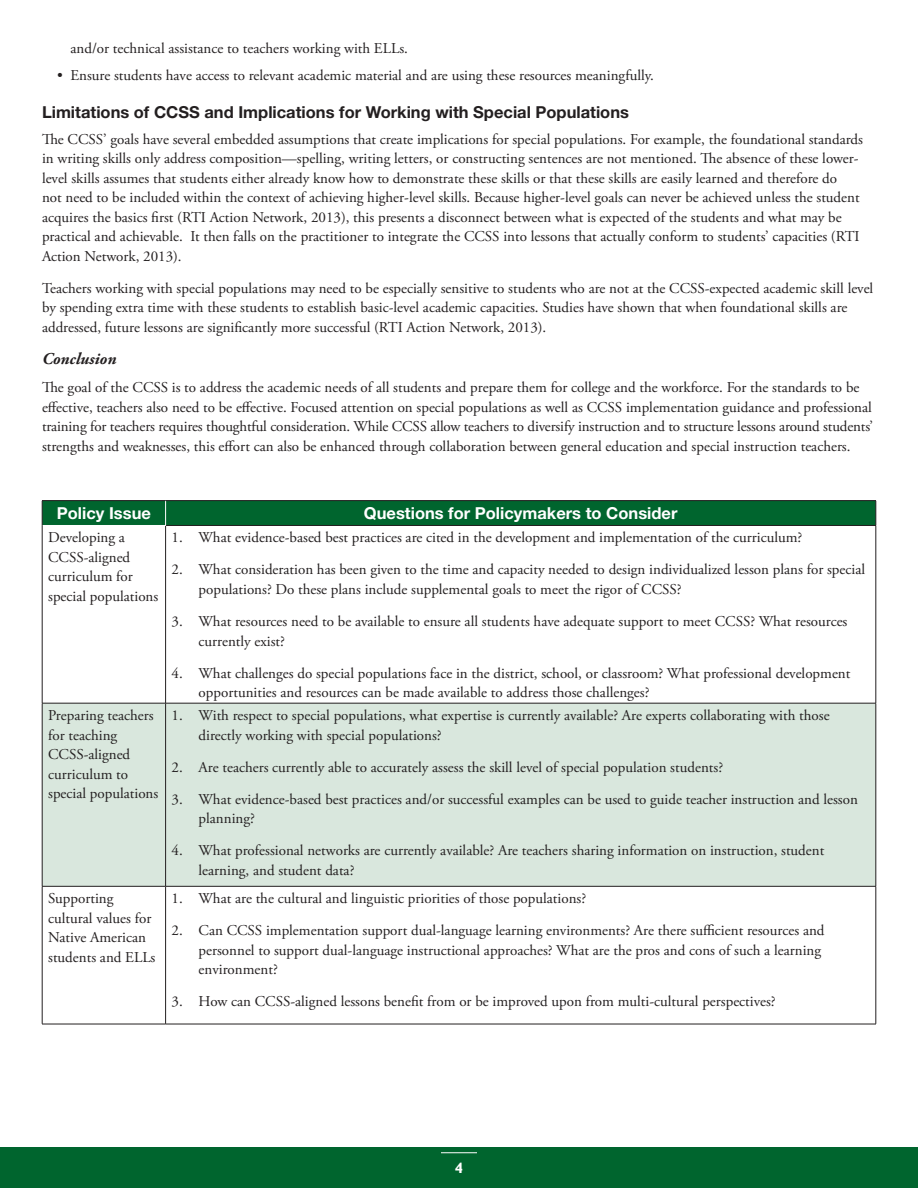
<style>
.page{position:relative;width:918px;height:1188px;background:#fff}
.page>*{position:absolute;margin:0;border:0;box-sizing:border-box;transform-origin:0 0}
.Subhead_Bold{font:700 16.5px "Helvetica Neue";color:#231f20}
.Subhead_Bold-2{font:700 16.5px "Helvetica Neue";color:#fff}
.Subhead_AdobeGarPro{font:italic 700 16.5px "Adobe Garamond Pro";color:#231f20}
.Body_Adobe_GarPro_Re{font:15px/19.5px "Adobe Garamond Pro";color:#231f20}
.t1{font:700 15px "Gill Sans";color:#fff}
</style>
<div class="page">
<div style="left:0;top:1147px;width:918px;height:41px;background:#00652e"></div>
<hr style="left:441px;top:1152px;width:36px;height:1px;background:#fff">
<div style="left:43px;top:704px;width:833px;height:182px;background:#d9e7dd"></div>
<hr style="left:165px;top:526px;width:1px;height:177px;background:#231f20">
<hr style="left:42px;top:703px;width:124px;height:1px;background:#231f20">
<hr style="left:166px;top:703px;width:710px;height:1px;background:#231f20">
<hr style="left:165px;top:703px;width:1px;height:183px;background:#231f20">
<hr style="left:165px;top:886px;width:1px;height:138px;background:#231f20">
<hr style="left:166px;top:525px;width:710px;height:1px;background:#231f20">
<hr style="left:42px;top:500px;width:124px;height:1px;background:#231f20">
<hr style="left:166px;top:500px;width:710px;height:1px;background:#231f20">
<div style="left:42px;top:501px;width:835px;height:24px;background:#00652e"></div>
<hr style="left:42px;top:525px;width:1px;height:178px;background:#231f20">
<hr style="left:876px;top:526px;width:1px;height:177px;background:#231f20">
<hr style="left:42px;top:703px;width:1px;height:183px;background:#231f20">
<hr style="left:876px;top:703px;width:1px;height:183px;background:#231f20">
<hr style="left:42px;top:886px;width:124px;height:1px;background:#231f20">
<hr style="left:42px;top:886px;width:1px;height:138px;background:#231f20">
<hr style="left:166px;top:886px;width:710px;height:1px;background:#231f20">
<hr style="left:876px;top:886px;width:1px;height:138px;background:#231f20">
<hr style="left:42px;top:1024px;width:124px;height:1px;background:#231f20">
<hr style="left:166px;top:1024px;width:710px;height:1px;background:#231f20">
<p class="Body_Adobe_GarPro_Re" style="left:70px;top:39px;width:339px">and/or technical assistance to teachers working with ELLs.</p>
<p class="Body_Adobe_GarPro_Re" style="left:57px;top:66px;width:598px">• Ensure students have access to relevant academic material and are using these resources meaningfully.</p>
<p class="Subhead_Bold" style="left:42px;top:102px;width:589px">Limitations of CCSS and Implications for Working with Special Populations</p>
<p class="Body_Adobe_GarPro_Re" style="left:42px;top:130px;width:823px">The CCSS’ goals have several embedded assumptions that create implications for special populations. For example, the foundational standards in writing skills only address composition—spelling, writing letters, or constructing sentences are not mentioned. The absence of these lower&shy;level skills assumes that students either already know how to demonstrate these skills or that these skills are easily learned and therefore do<br>not need to be included within the context of achieving higher-level skills. Because higher-level goals can never be achieved unless the student acquires the basics first (RTI Action Network, 2013), this presents a disconnect between what is expected of the students and what may be practical and achievable. It then falls on the practitioner to integrate the CCSS into lessons that actually conform to students’ capacities (RTI Action Network, 2013).</p>
<p class="Body_Adobe_GarPro_Re" style="left:42px;top:279px;width:833px">Teachers working with special populations may need to be especially sensitive to students who are not at the CCSS-expected academic skill level by spending extra time with these students to establish basic-level academic capacities. Studies have shown that when foundational skills are addressed, future lessons are significantly more successful (RTI Action Network, 2013).</p>
<p class="Subhead_AdobeGarPro" style="left:42px;top:349px;width:76px">Conclusion</p>
<p class="Body_Adobe_GarPro_Re" style="left:42px;top:379px;width:832px">The goal of the CCSS is to address the academic needs of all students and prepare them for college and the workforce. For the standards to be effective, teachers also need to be effective. Focused attention on special populations as well as CCSS implementation guidance and professional training for teachers requires thoughtful consideration. While CCSS allow teachers to diversify instruction and to structure lessons around students’ strengths and weaknesses, this effort can also be enhanced through collaboration between general education and special instruction teachers.</p>
<p class="Subhead_Bold-2" style="left:57px;top:503px;width:96px">Policy Issue</p>
<p class="Subhead_Bold-2" style="left:364px;top:503px;width:315px">Questions for Policymakers to Consider</p>
<p class="Body_Adobe_GarPro_Re" style="left:48px;top:528px;width:112px">Developing a<br>CCSS-aligned curriculum for special populations</p>
<p class="Body_Adobe_GarPro_Re" style="left:172px;top:528px;width:632px">1. What evidence-based best practices are cited in the development and implementation of the curriculum?</p>
<p class="Body_Adobe_GarPro_Re" style="left:199px;top:560px;width:668px;text-indent:-27px">2. What consideration has been given to the time and capacity needed to design individualized lesson plans for special populations? Do these plans include supplemental goals to meet the rigor of CCSS?</p>
<p class="Body_Adobe_GarPro_Re" style="left:199px;top:612px;width:650px;text-indent:-27px">3. What resources need to be available to ensure all students have adequate support to meet CCSS? What resources currently exist?</p>
<p class="Body_Adobe_GarPro_Re" style="left:199px;top:664px;width:653px;text-indent:-27px">4. What challenges do special populations face in the district, school, or classroom? What professional development opportunities and resources can be made available to address those challenges?</p>
<p class="Body_Adobe_GarPro_Re" style="left:48px;top:706px;width:112px">Preparing teachers for teaching<br>CCSS-aligned curriculum to special populations</p>
<p class="Body_Adobe_GarPro_Re" style="left:199px;top:706px;width:633px;text-indent:-27px">1. With respect to special populations, what expertise is currently available? Are experts collaborating with those directly working with special populations?</p>
<p class="Body_Adobe_GarPro_Re" style="left:172px;top:758px;width:553px">2. Are teachers currently able to accurately assess the skill level of special population students?</p>
<p class="Body_Adobe_GarPro_Re" style="left:199px;top:790px;width:661px;text-indent:-27px">3. What evidence-based best practices and/or successful examples can be used to guide teacher instruction and lesson planning?</p>
<p class="Body_Adobe_GarPro_Re" style="left:199px;top:841px;width:627px;text-indent:-27px">4. What professional networks are currently available? Are teachers sharing information on instruction, student learning, and student data?</p>
<p class="Body_Adobe_GarPro_Re" style="left:48px;top:889px;width:109px">Supporting cultural values for<br>Native American students and ELLs</p>
<p class="Body_Adobe_GarPro_Re" style="left:172px;top:889px;width:416px">1. What are the cultural and linguistic priorities of those populations?</p>
<p class="Body_Adobe_GarPro_Re" style="left:199px;top:921px;width:628px;text-indent:-27px">2. Can CCSS implementation support dual-language learning environments? Are there sufficient resources and personnel to support dual-language instructional approaches? What are the pros and cons of such a learning environment?</p>
<p class="Body_Adobe_GarPro_Re" style="left:172px;top:992px;width:606px">3. How can CCSS-aligned lessons benefit from or be improved upon from multi-cultural perspectives?</p>
<p class="t1" style="left:455px;top:1159px;width:10px">4</p>
</div>
